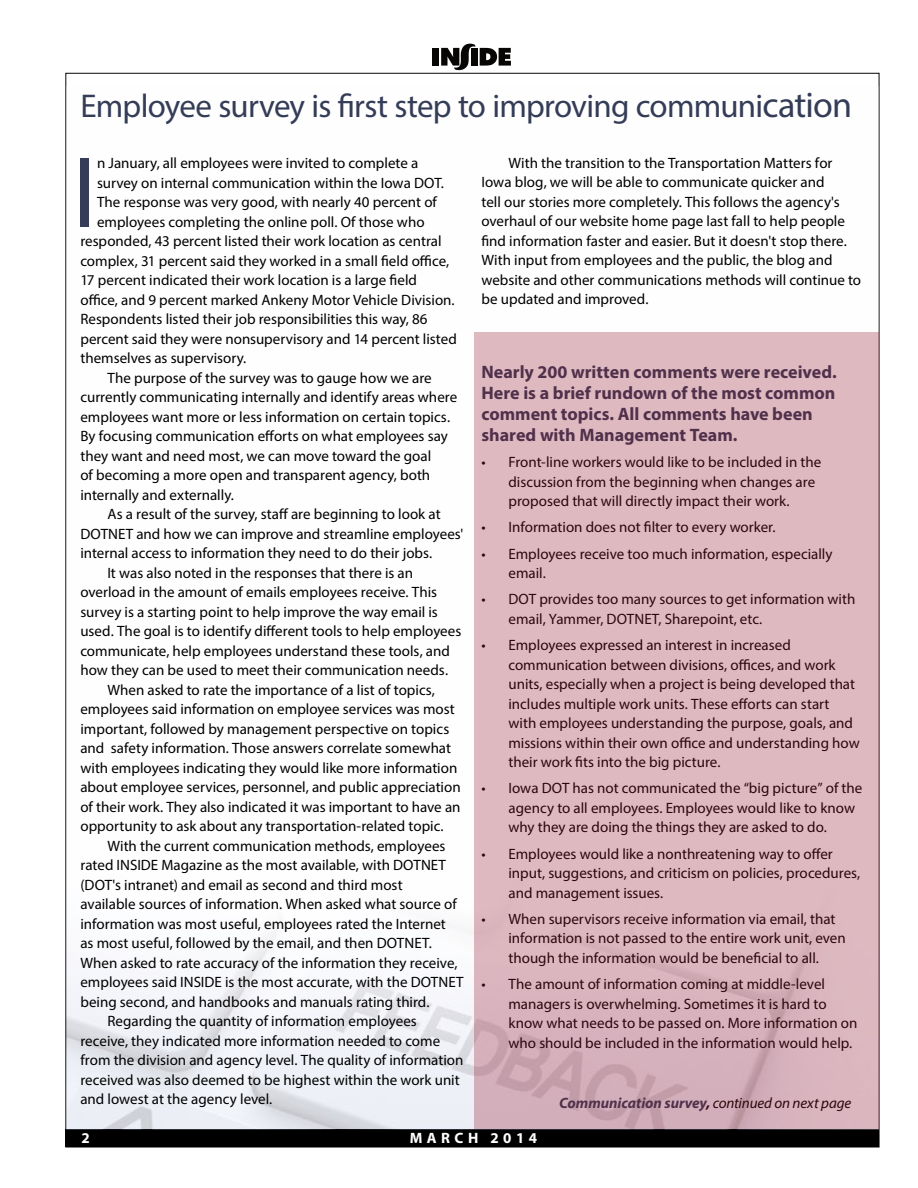
<style>
.page{position:relative;width:918px;height:1188px;background:#fff}
.page>*{position:absolute;margin:0;border:0;box-sizing:border-box;transform-origin:0 0}
.t1{font:101.85px "Myriad Pro";color:#343c57}
.t2{font:33px "Myriad Pro";letter-spacing:-.025em;color:#343c57}
.t3{font:700 18px/21px "Myriad Pro";color:#343c57}
.t4{font:15px/19.5px "Myriad Pro";color:#000}
.t5{font:italic 700 15px "Myriad Pro";letter-spacing:-.005em;color:#343c57}
.t6{font:700 15px "Myriad Pro";letter-spacing:.3em;color:#fff}
.s1{font-size:36px}
.s2{color:#000}
.s3{font-weight:400;color:#000}
</style>
<div class="page">
<div style="left:66px;top:1129px;width:813px;height:18px;background:#000"></div>
<div style="left:432px;top:48px;width:7px;height:18px;background:#080604"></div>
<svg style="left:441px;top:44px;width:70px;height:26px"></svg>
<img style="left:66px;top:86px;width:813px;height:1043px">
<div style="left:474px;top:333px;width:405px;height:796px;background:#deb9c0"></div>
<h2 class="t2" style="left:80px;top:85px;width:773px">Employee survey is first step to improving communi<span class="s1">cation</span></h2>
<h1 class="t1" style="left:73px;top:130px;width:26px">I</h1>
<p class="t4" style="left:97px;top:153px;width:323px">n January, all employees were invited to complete a</p>
<p class="t4" style="left:481px;top:153px;width:381px;text-indent:27px">With the transition to the Transportation Matters for Iowa blog, we will be able to communicate quicker and<br>tell our stories more completely. This follows the agency's overhaul of our website home page last fall to help people find information faster and easier. But it doesn't stop there.<br>With input from employees and the public, the blog and website and other communications methods will continue to be updated and improved.</p>
<p class="t4" style="left:97px;top:173px;width:349px">survey on internal communication within the Iowa DOT.</p>
<p class="t4" style="left:97px;top:192px;width:341px">The response was very good, with nearly 40 percent of</p>
<p class="t4" style="left:97px;top:212px;width:329px">employees completing the online poll. Of those who</p>
<p class="t4" style="left:80px;top:231px;width:363px">responded, 43 percent listed their work location as central</p>
<p class="t4" style="left:80px;top:251px;width:370px">complex, 31 percent said they worked in a small field office,</p>
<p class="t4" style="left:80px;top:270px;width:338px">17 percent indicated their work location is a large field</p>
<p class="t4" style="left:80px;top:290px;width:376px">office, and 9 percent marked Ankeny Motor Vehicle Division.</p>
<p class="t4" style="left:80px;top:309px;width:349px">Respondents listed their job responsibilities this way, 86</p>
<p class="t4" style="left:80px;top:329px;width:378px">percent said they were nonsupervisory and 14 percent listed</p>
<p class="t4" style="left:80px;top:348px;width:167px">themselves as supervisory.</p>
<p class="t4" style="left:107px;top:368px;width:326px">The purpose of the survey was to gauge how we are</p>
<p class="t4" style="left:80px;top:387px;width:378px">currently communicating internally and identify areas where</p>
<p class="t4" style="left:80px;top:407px;width:371px">employees want more or less information on certain topics.</p>
<p class="t4" style="left:80px;top:426px;width:369px">By focusing communication efforts on what employees say</p>
<p class="t4" style="left:80px;top:446px;width:352px">they want and need most, we can move toward the goal</p>
<p class="t4" style="left:80px;top:465px;width:351px">of becoming a more open and transparent agency, both</p>
<p class="t4" style="left:80px;top:485px;width:155px">internally and externally.</p>
<p class="t4" style="left:107px;top:504px;width:335px">As a result of the survey, staff are beginning to look at</p>
<p class="t4" style="left:80px;top:524px;width:385px">DOTNET and how we can improve and streamline employees'</p>
<p class="t4" style="left:80px;top:543px;width:353px">internal access to information they need to do their jobs.</p>
<p class="t4" style="left:107px;top:563px;width:307px">It was also noted in the responses that there is an</p>
<p class="t4" style="left:80px;top:582px;width:358px">overload in the amount of emails employees receive. This</p>
<p class="t4" style="left:80px;top:602px;width:359px">survey is a starting point to help improve the way email is</p>
<p class="t4" style="left:80px;top:621px;width:382px">used. The goal is to identify different tools to help employees</p>
<p class="t4" style="left:80px;top:641px;width:371px">communicate, help employees understand these tools, and</p>
<p class="t4" style="left:80px;top:660px;width:369px">how they can be used to meet their communication needs.</p>
<p class="t4" style="left:107px;top:680px;width:329px">When asked to rate the importance of a list of topics,</p>
<p class="t4" style="left:80px;top:699px;width:376px">employees said information on employee services was most</p>
<p class="t4" style="left:80px;top:719px;width:370px">important, followed by management perspective on topics</p>
<p class="t4" style="left:80px;top:738px;width:372px">and safety information. Those answers correlate somewhat</p>
<p class="t4" style="left:80px;top:758px;width:378px">with employees indicating they would like more information</p>
<p class="t4" style="left:80px;top:777px;width:382px">about employee services, personnel, and public appreciation</p>
<p class="t4" style="left:80px;top:797px;width:382px">of their work. They also indicated it was important to have an</p>
<p class="t4" style="left:80px;top:816px;width:365px">opportunity to ask about any transportation-related topic.</p>
<p class="t4" style="left:107px;top:836px;width:340px">With the current communication methods, employees</p>
<p class="t4" style="left:80px;top:855px;width:367px">rated INSIDE Magazine as the most available, with DOTNET</p>
<p class="t4" style="left:80px;top:875px;width:324px">(DOT's intranet) and email as second and third most</p>
<p class="t4" style="left:80px;top:894px;width:378px">available sources of information. When asked what source of</p>
<p class="t4" style="left:80px;top:914px;width:367px">information was most useful, employees rated the Internet</p>
<p class="t4" style="left:80px;top:933px;width:353px">as most useful, followed by the email, and then DOTNET.</p>
<p class="t4" style="left:80px;top:953px;width:379px">When asked to rate accuracy of the information they receive,</p>
<p class="t4" style="left:80px;top:972px;width:385px">employees said INSIDE is the most accurate, with the DOTNET</p>
<p class="t4" style="left:80px;top:992px;width:351px">being second, and handbooks and manuals rating third.</p>
<p class="t4" style="left:107px;top:1011px;width:311px">Regarding the quantity of information employees</p>
<p class="t4" style="left:80px;top:1031px;width:361px">receive, they indicated more information needed to come</p>
<p class="t4" style="left:80px;top:1050px;width:385px">from the division and agency level. The quality of information</p>
<p class="t4" style="left:80px;top:1070px;width:381px">received was also deemed to be highest within the work unit</p>
<p class="t4" style="left:80px;top:1089px;width:193px">and lowest at the agency level.</p>
<p class="t3" style="left:482px;top:361px;width:357px">Nearly 200 written comments were received.<br>Here is a brief rundown of the most common comment topics. All comments have been shared with Management Team.</p>
<p class="t4" style="left:508px;top:452px;width:314px;text-indent:-27px">• Front-line workers would like to be included in the discussion from the beginning when changes are proposed that will directly impact their work.</p>
<p class="t4" style="left:482px;top:517px;width:296px">• Information does not filter to every worker.</p>
<p class="t4" style="left:508px;top:544px;width:326px;text-indent:-27px">• Employees receive too much information, especially email.</p>
<p class="t4" style="left:508px;top:589px;width:348px;text-indent:-27px">• DOT provides too many sources to get information with email, Yammer, DOTNET, Sharepoint, etc.</p>
<p class="t4" style="left:508px;top:635px;width:353px;text-indent:-27px">• Employees expressed an interest in increased communication between divisions, offices, and work units, especially when a project is being developed that includes multiple work units. These efforts can start with employees understanding the purpose, goals, and missions within their own office and understanding how their work fits into the big picture.</p>
<p class="t4" style="left:508px;top:778px;width:355px;text-indent:-27px">• Iowa DOT has not communicated the “big picture” of the agency to all employees. Employees would like to know why they are doing the things they are asked to do.</p>
<p class="t4" style="left:508px;top:844px;width:353px;text-indent:-27px">• Employees would like a nonthreatening way to offer input, suggestions, and criticism on policies, procedures, and management issues.</p>
<p class="t4" style="left:508px;top:909px;width:339px;text-indent:-27px">• When supervisors receive information via email, that information is not passed to the entire work unit, even though the information would be beneficial to all.</p>
<p class="t4" style="left:508px;top:974px;width:351px;text-indent:-27px">• The amount of information coming at middle-level managers is overwhelming. Sometimes it is hard to know what needs to be passed on. More information on who should be included in the information would help.</p>
<p class="t5" style="left:559px;top:1093px;width:294px">Communication survey<span class="s2">,</span> <span class="s3">continued on next page</span></p>
<p class="t6" style="left:82px;top:1129px;width:10px">2</p>
<p class="t6" style="left:410px;top:1128px;width:129px">MARCH 2014</p>
</div>
